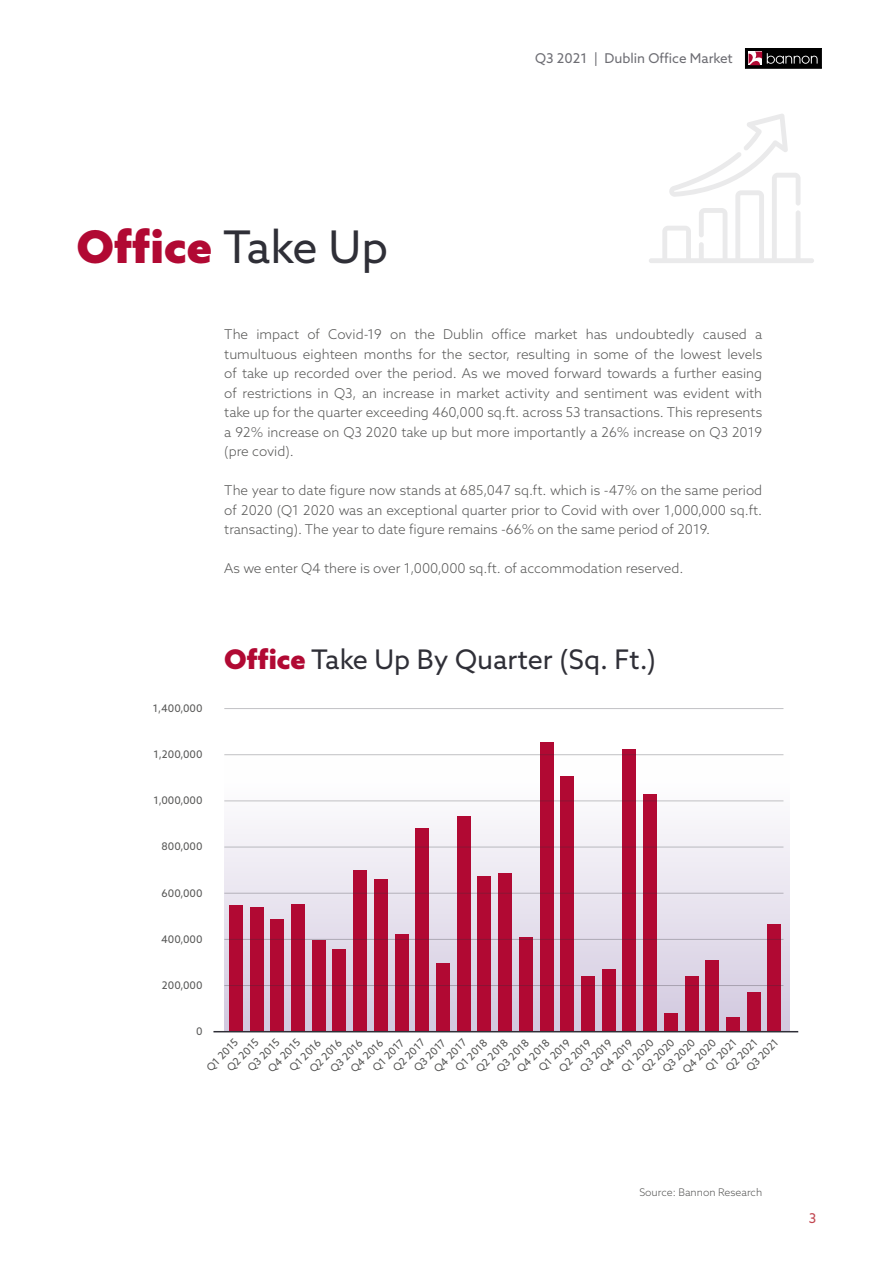
<style>
.page{position:relative;width:893px;height:1263px;background:#fff}
.page>*{position:absolute;margin:0;border:0;box-sizing:border-box;transform-origin:0 0}
.t1{font:900 45px "Azo Sans";color:#b10933}
.t2{font:27px "Azo Sans";color:#2f2f37}
.t3{font:300 13.5px/19.5px "Azo Sans";color:#575756;text-align:justify}
.t4{font:13.5px "Azo Sans";color:#6d6d73}
.t5{font:13.5px "Azo Sans";color:#c1454f}
.t6{font:10.5px "Azo Sans";color:#575756}
.t7{font:300 10.5px "Azo Sans";color:#575756}
.s1{font-weight:400;color:#2f2f37}
.s2{font-weight:900;color:#b10933}
</style>
<div class="page">
<svg style="left:224px;top:754px;width:566px;height:277px"></svg>
<svg style="left:649px;top:114px;width:165px;height:149px"></svg>
<div style="left:744px;top:48px;width:78px;height:21px;background:#f6f6f6"></div>
<svg style="left:745px;top:48px;width:77px;height:21px"></svg>
<div style="left:745px;top:49px;width:76px;height:19px;background:#000"></div>
<div style="left:745px;top:48px;width:76px;height:20px;border:1px solid #000"></div>
<svg style="left:748px;top:52px;width:70px;height:13px"></svg>
<div style="left:229px;top:905px;width:13px;height:126px;background:#b10933"></div>
<div style="left:271px;top:919px;width:13px;height:112px;background:#b10933"></div>
<div style="left:312px;top:940px;width:13px;height:91px;background:#b10933"></div>
<div style="left:353px;top:870px;width:14px;height:161px;background:#b10933"></div>
<div style="left:395px;top:935px;width:13px;height:96px;background:#b10933"></div>
<div style="left:436px;top:963px;width:14px;height:68px;background:#b10933"></div>
<div style="left:478px;top:877px;width:13px;height:154px;background:#b10933"></div>
<div style="left:519px;top:937px;width:13px;height:94px;background:#b10933"></div>
<div style="left:561px;top:776px;width:13px;height:255px;background:#b10933"></div>
<div style="left:602px;top:969px;width:13px;height:62px;background:#b10933"></div>
<div style="left:643px;top:794px;width:14px;height:237px;background:#b10933"></div>
<div style="left:685px;top:976px;width:13px;height:55px;background:#b10933"></div>
<div style="left:726px;top:1017px;width:14px;height:14px;background:#b10933"></div>
<div style="left:747px;top:992px;width:13px;height:39px;background:#b10933"></div>
<div style="left:768px;top:924px;width:13px;height:107px;background:#b10933"></div>
<div style="left:250px;top:908px;width:13px;height:123px;background:#b10933"></div>
<div style="left:291px;top:904px;width:14px;height:127px;background:#b10933"></div>
<div style="left:333px;top:949px;width:13px;height:82px;background:#b10933"></div>
<div style="left:374px;top:879px;width:13px;height:152px;background:#b10933"></div>
<div style="left:416px;top:828px;width:13px;height:203px;background:#b10933"></div>
<div style="left:457px;top:817px;width:13px;height:214px;background:#b10933"></div>
<div style="left:498px;top:873px;width:14px;height:158px;background:#b10933"></div>
<div style="left:540px;top:743px;width:13px;height:288px;background:#b10933"></div>
<div style="left:581px;top:976px;width:14px;height:55px;background:#b10933"></div>
<div style="left:623px;top:750px;width:13px;height:281px;background:#b10933"></div>
<div style="left:664px;top:1013px;width:14px;height:18px;background:#b10933"></div>
<div style="left:706px;top:960px;width:13px;height:71px;background:#b10933"></div>
<hr style="left:224px;top:985px;width:559px;height:1px;background:#2f2f37">
<hr style="left:224px;top:847px;width:559px;height:1px;background:#2f2f37">
<hr style="left:224px;top:939px;width:559px;height:1px;background:#2f2f37">
<hr style="left:224px;top:754px;width:559px;height:1px;background:#2f2f37">
<hr style="left:224px;top:800px;width:559px;height:1px;background:#2f2f37">
<hr style="left:224px;top:893px;width:559px;height:1px;background:#2f2f37">
<hr style="left:224px;top:708px;width:559px;height:1px;background:#2f2f37">
<hr style="left:213px;top:1031px;width:585px;height:1px;background:#2f2f37">
<p class="t4" style="left:535px;top:49px;width:199px">Q3 2021 | Dublin Office Market</p>
<h1 class="t1" style="left:77px;top:217px;width:313px">Office <span class="s1">Take Up</span></h1>
<p class="t3" style="left:224px;top:325px;width:539px">The impact of Covid-19 on the Dublin office market has undoubtedly caused a tumultuous eighteen months for the sector, resulting in some of the lowest levels of take up recorded over the period. As we moved forward towards a further easing of restrictions in Q3, an increase in market activity and sentiment was evident with take up for the quarter exceeding 460,000 sq.ft. across 53 transactions. This represents a 92% increase on Q3 2020 take up but more importantly a 26% increase on Q3 2019 (pre covid).</p>
<p class="t3" style="left:224px;top:480px;width:539px">The year to date figure now stands at 685,047 sq.ft. which is -47% on the same period of 2020 (Q1 2020 was an exceptional quarter prior to Covid with over 1,000,000 sq.ft. transacting). The year to date figure remains -66% on the same period of 2019.</p>
<p class="t3" style="left:224px;top:558px;width:461px">As we enter Q4 there is over 1,000,000 sq.ft. of accommodation reserved.</p>
<p class="t6" style="left:153px;top:701px;width:51px">1,400,000</p>
<p class="t6" style="left:154px;top:748px;width:51px">1,200,000</p>
<p class="t6" style="left:153px;top:794px;width:51px">1,000,000</p>
<p class="t6" style="left:162px;top:840px;width:43px">800,000</p>
<p class="t6" style="left:162px;top:886px;width:42px">600,000</p>
<p class="t6" style="left:161px;top:932px;width:43px">400,000</p>
<p class="t6" style="left:162px;top:978px;width:42px">200,000</p>
<p class="t6" style="left:196px;top:1024px;width:8px">0</p>
<h2 class="t2" style="left:224px;top:641px;width:433px"><span class="s2">Office</span> Take Up By Quarter (Sq. Ft.)</h2>
<p class="t6" style="left:431px;top:1065px;width:43px;rotate:-46deg">Q4 2017</p>
<p class="t6" style="left:597px;top:1066px;width:43px;rotate:-46deg">Q4 2019</p>
<p class="t6" style="left:390px;top:1065px;width:42px;rotate:-46deg">Q2 2017</p>
<p class="t6" style="left:556px;top:1065px;width:42px;rotate:-46deg">Q2 2019</p>
<p class="t6" style="left:411px;top:1065px;width:42px;rotate:-46deg">Q3 2017</p>
<p class="t6" style="left:577px;top:1065px;width:42px;rotate:-46deg">Q3 2019</p>
<p class="t6" style="left:370px;top:1065px;width:42px;rotate:-46deg">Q1 2017</p>
<p class="t6" style="left:536px;top:1065px;width:42px;rotate:-46deg">Q1 2019</p>
<p class="t6" style="left:514px;top:1066px;width:43px;rotate:-46deg">Q4 2018</p>
<p class="t6" style="left:680px;top:1066px;width:44px;rotate:-46deg">Q4 2020</p>
<p class="t6" style="left:473px;top:1065px;width:43px;rotate:-46deg">Q2 2018</p>
<p class="t6" style="left:265px;top:1065px;width:43px;rotate:-46deg">Q4 2015</p>
<p class="t6" style="left:639px;top:1066px;width:43px;rotate:-46deg">Q2 2020</p>
<p class="t6" style="left:224px;top:1065px;width:42px;rotate:-46deg">Q2 2015</p>
<p class="t6" style="left:494px;top:1065px;width:43px;rotate:-46deg">Q3 2018</p>
<p class="t6" style="left:659px;top:1066px;width:43px;rotate:-46deg">Q3 2020</p>
<p class="t6" style="left:452px;top:1065px;width:42px;rotate:-46deg">Q1 2018</p>
<p class="t6" style="left:245px;top:1065px;width:42px;rotate:-46deg">Q3 2015</p>
<p class="t6" style="left:348px;top:1066px;width:43px;rotate:-46deg">Q4 2016</p>
<p class="t6" style="left:618px;top:1065px;width:43px;rotate:-46deg">Q1 2020</p>
<p class="t6" style="left:203px;top:1064px;width:41px;rotate:-46deg">Q1 2015</p>
<p class="t6" style="left:307px;top:1065px;width:43px;rotate:-46deg">Q2 2016</p>
<p class="t6" style="left:327px;top:1065px;width:42px;rotate:-46deg">Q3 2016</p>
<p class="t6" style="left:286px;top:1065px;width:42px;rotate:-46deg">Q1 2016</p>
<p class="t6" style="left:702px;top:1065px;width:42px;rotate:-46deg">Q1 2021</p>
<p class="t6" style="left:722px;top:1065px;width:42px;rotate:-46deg">Q2 2021</p>
<p class="t6" style="left:743px;top:1065px;width:42px;rotate:-46deg">Q3 2021</p>
<p class="t7" style="left:639px;top:1185px;width:124px">Source: Bannon Research</p>
<p class="t5" style="left:809px;top:1209px;width:9px">3</p>
</div>
